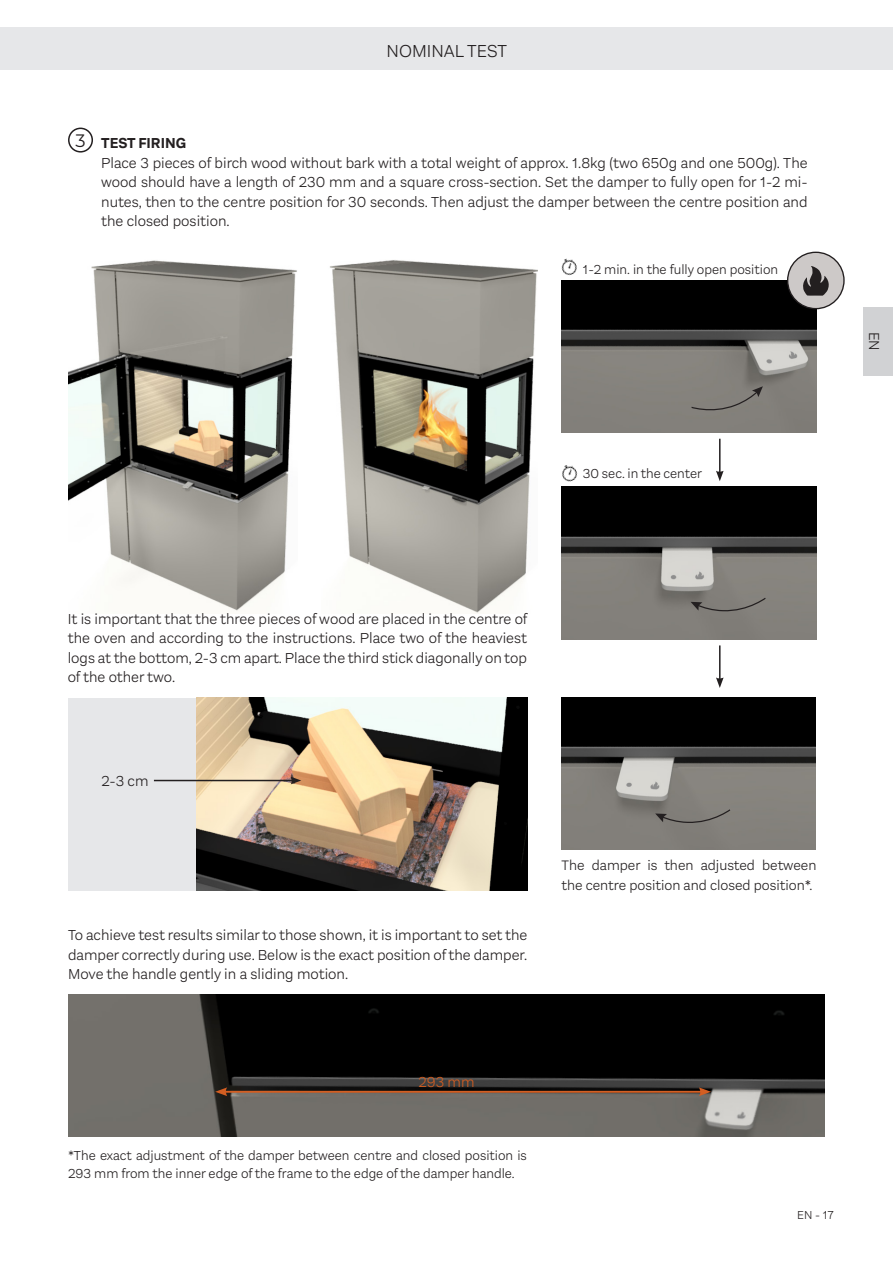
<style>
.page{position:relative;width:893px;height:1263px;background:#fff}
.page>*{position:absolute;margin:0;border:0;box-sizing:border-box;transform-origin:0 0}
.Titel{font:300 18px "Aestetico";color:#231f20}
.t1{font:18px "Montserrat";color:#231f20}
.Brødtekst{font:300 15px/19.5px "Aestetico";color:#231f20;text-align:justify}
.Brødtekst-2{font:700 15px "Aestetico";color:#231f20}
.Brødtekst-3{font:300 15px "Aestetico";color:#d35e22}
.Brødtekst-4{font:300 14.25px/19.5px "Aestetico";color:#231f20}
.Billedtekst{font:300 13.5px/18px "Aestetico";color:#231f20}
.Brødtekst-5{font:300 13.5px "Aestetico";color:#231f20}
.t2{font:300 12px "Aestetico";color:#231f20}
</style>
<div class="page">
<div style="left:0;top:27px;width:893px;height:43px;background:#e6e7e9"></div>
<img style="left:561px;top:697px;width:255px;height:153px">
<img style="left:562px;top:487px;width:254px;height:152px">
<img style="left:562px;top:280px;width:254px;height:153px">
<div style="left:788px;top:252px;width:56px;height:57px;background:#cdc9c8;border-radius:50%"></div>
<div style="left:787px;top:252px;width:58px;height:57px;border:1px solid #231f20;border-radius:50%"></div>
<svg style="left:803px;top:266px;width:26px;height:30px"></svg>
<img style="left:68px;top:260px;width:229px;height:351px">
<img style="left:330px;top:260px;width:207px;height:353px">
<svg style="left:655px;top:803px;width:79px;height:20px;background:#797672"></svg>
<svg style="left:690px;top:386px;width:73px;height:28px;background:#7d7a75"></svg>
<svg style="left:691px;top:591px;width:78px;height:20px;background:#797671"></svg>
<img style="left:561px;top:258px;width:16px;height:18px">
<img style="left:562px;top:465px;width:16px;height:17px">
<div style="left:68px;top:698px;width:172px;height:192px;background:#e6e7e9"></div>
<img style="left:196px;top:697px;width:331px;height:193px">
<hr style="left:154px;top:780px;width:139px;height:1px;background:#231f20">
<svg style="left:291px;top:777px;width:10px;height:7px"></svg>
<img style="left:68px;top:994px;width:757px;height:143px">
<hr style="left:224px;top:1091px;width:478px;height:2px;background:#d35e22">
<svg style="left:215px;top:1087px;width:12px;height:9px"></svg>
<svg style="left:699px;top:1087px;width:12px;height:9px"></svg>
<div style="left:863px;top:307px;width:30px;height:68px;background:#d1d2d4"></div>
<hr style="left:719px;top:439px;width:1px;height:34px;background:#231f20">
<svg style="left:716px;top:471px;width:8px;height:10px"></svg>
<div style="left:68px;top:128px;width:25px;height:25px;border:2px solid #231f20;border-radius:50%"></div>
<hr style="left:719px;top:645px;width:1px;height:35px;background:#231f20">
<svg style="left:716px;top:677px;width:8px;height:11px"></svg>
<p class="Titel" style="left:387px;top:41px;width:122px">NOMINAL TEST</p>
<p class="t1" style="left:75px;top:128px;width:12px">3</p>
<p class="Brødtekst-2" style="left:101px;top:134px;width:86px">TEST FIRING</p>
<p class="Brødtekst" style="left:101px;top:153px;width:708px">Place 3 pieces of birch wood without bark with a total weight of approx. 1.8kg (two 650g and one 500g). The wood should have a length of 230 mm and a square cross-section. Set the damper to fully open for 1-2 mi&shy;nutes, then to the centre position for 30 seconds. Then adjust the damper between the centre position and the closed position.</p>
<p class="Brødtekst-5" style="left:583px;top:261px;width:197px">1-2 min. in the fully open position</p>
<p class="Brødtekst-5" style="left:583px;top:466px;width:121px">30 sec. in the center</p>
<p class="Brødtekst" style="left:884px;top:332px;width:20px;rotate:90deg">EN</p>
<p class="Brødtekst" style="left:68px;top:609px;width:461px">It is important that the three pieces of wood are placed in the centre of the oven and according to the instructions. Place two of the heaviest logs at the bottom, 2-3 cm apart. Place the third stick diagonally on top of the other two.</p>
<p class="Brødtekst" style="left:101px;top:771px;width:49px">2-3 cm</p>
<p class="Brødtekst" style="left:68px;top:926px;width:461px">To achieve test results similar to those shown, it is important to set the damper correctly during use. Below is the exact position of the damper.<br>Move the handle gently in a sliding motion.</p>
<p class="Brødtekst-4" style="left:561px;top:856px;width:256px">The damper is then adjusted between the centre position and closed position*.</p>
<p class="Brødtekst-3" style="left:418px;top:1074px;width:58px">293 mm</p>
<p class="Billedtekst" style="left:68px;top:1146px;width:460px">*The exact adjustment of the damper between centre and closed position is<br>293 mm from the inner edge of the frame to the edge of the damper handle.</p>
<p class="t2" style="left:797px;top:1208px;width:38px">EN - 17</p>
</div>
